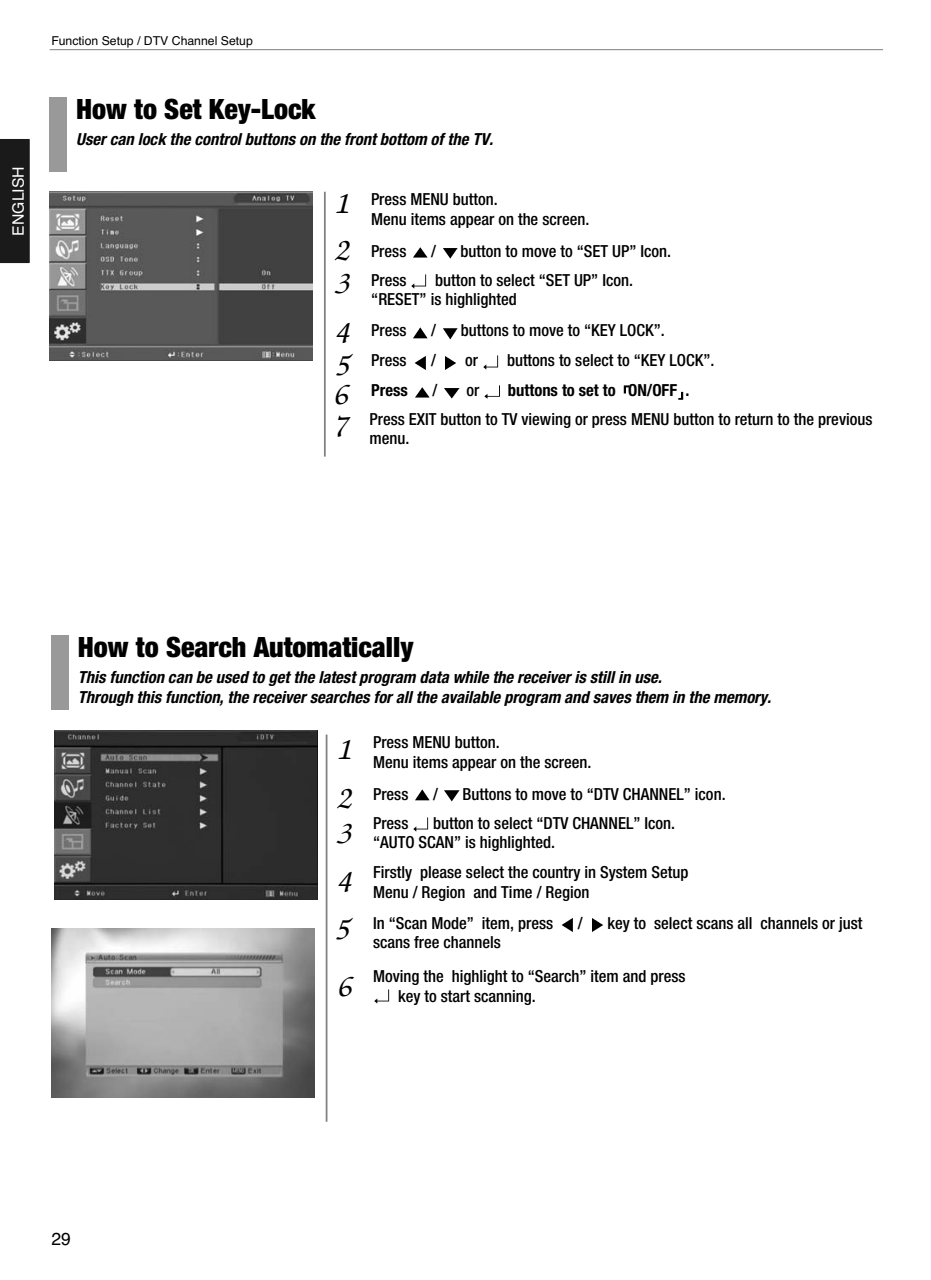
<style>
.page{position:relative;width:931px;height:1280px;background:#fff}
.page>*{position:absolute;margin:0;border:0;box-sizing:border-box;transform-origin:0 0}
.t1{font:italic 31.5px/30.6px "Zapf Chancery";color:#000}
.t2{font:900 condensed 28px "Helvetica Neue";color:#000}
.t3{font:17.5px "Helvetica";color:#000}
.t4{font:500 condensed 16.62px/19.9px "Helvetica Neue";color:#000}
.t5{font:italic 700 condensed 16.62px/19.9px "Helvetica Neue";color:#000}
.t6{font:700 condensed 16.62px "Helvetica Neue";color:#000}
.t7{font:15.75px "Helvetica";color:#fff}
.t8{font:italic 12.25px "Helvetica";color:#000}
</style>
<div class="page">
<hr style="left:50px;top:49px;width:833px;height:1px;background:#808080">
<div style="left:0;top:139px;width:30px;height:124px;background:#1a1a1a"></div>
<img style="left:415px;top:789px;width:15px;height:12px">
<img style="left:444px;top:790px;width:16px;height:12px">
<img style="left:413px;top:817px;width:16px;height:15px">
<img style="left:561px;top:918px;width:12px;height:14px">
<img style="left:592px;top:918px;width:11px;height:14px">
<img style="left:374px;top:989px;width:16px;height:15px">
<div style="left:51px;top:635px;width:18px;height:74px;background:#999"></div>
<hr style="left:326px;top:734px;width:1px;height:387px;background:#808080">
<div style="left:51px;top:734px;width:263px;height:169px;background:linear-gradient(to right,#fff,#fff)"></div>
<img style="left:51px;top:928px;width:263px;height:169px">
<hr style="left:324px;top:192px;width:2px;height:264px;background:#808080">
<img style="left:413px;top:247px;width:15px;height:11px">
<img style="left:443px;top:248px;width:15px;height:11px">
<img style="left:411px;top:275px;width:16px;height:14px">
<img style="left:413px;top:327px;width:15px;height:12px">
<img style="left:443px;top:328px;width:15px;height:12px">
<img style="left:414px;top:356px;width:12px;height:14px">
<img style="left:445px;top:356px;width:11px;height:14px">
<img style="left:483px;top:355px;width:16px;height:15px">
<img style="left:415px;top:387px;width:15px;height:11px">
<img style="left:444px;top:388px;width:16px;height:11px">
<img style="left:485px;top:385px;width:15px;height:14px">
<img style="left:623px;top:385px;width:7px;height:9px">
<img style="left:678px;top:391px;width:6px;height:9px">
<div style="left:50px;top:98px;width:17px;height:74px;background:#999"></div>
<img style="left:50px;top:192px;width:263px;height:168px">
<img style="left:55px;top:730px;width:263px;height:169px">
<p class="t7" style="left:13px;top:235px;width:71px;rotate:-90deg">ENGLISH</p>
<p class="t8" style="left:51px;top:37px;width:203px">Function Setup / DTV Channel Setup</p>
<h2 class="t2" style="left:76px;top:99px;width:241px">How to Set Key-Lock</h2>
<p class="t5" style="left:76px;top:130px;width:418px">User can lock the control buttons on the front bottom of the TV.</p>
<h1 class="t1" style="left:336px;top:183px;width:17px;line-height:46.7px">1<br>2</h1>
<h1 class="t1" style="left:337px;top:262px;width:17px;line-height:48.8px">3<br>4</h1>
<h1 class="t1" style="left:335px;top:353px;width:19px;text-align:justify">5<br>6<br>7</h1>
<p class="t4" style="left:371px;top:191px;width:220px">Press MENU button.<br>Menu items appear on the screen.</p>
<p class="t4" style="left:371px;top:242px;width:37px">Press</p>
<p class="t4" style="left:431px;top:242px;width:6px">/</p>
<p class="t4" style="left:461px;top:242px;width:212px">button to move to “SET UP” Icon.</p>
<p class="t4" style="left:371px;top:272px;width:37px">Press</p>
<p class="t4" style="left:371px;top:273px;width:263px;line-height:18.6px;text-indent:64px">button to select “SET UP” Icon. “RESET” is highlighted</p>
<p class="t4" style="left:371px;top:322px;width:37px">Press</p>
<p class="t4" style="left:431px;top:322px;width:6px">/</p>
<p class="t4" style="left:461px;top:322px;width:205px">buttons to move to “KEY LOCK”.</p>
<p class="t4" style="left:371px;top:352px;width:37px">Press</p>
<p class="t4" style="left:431px;top:352px;width:6px">/</p>
<p class="t4" style="left:465px;top:352px;width:14px">or</p>
<p class="t4" style="left:507px;top:352px;width:209px">buttons to select to “KEY LOCK”.</p>
<p class="t6" style="left:371px;top:384px;width:38px">Press</p>
<p class="t4" style="left:433px;top:381px;width:6px">/</p>
<p class="t4" style="left:466px;top:381px;width:14px">or</p>
<p class="t6" style="left:508px;top:384px;width:183px">buttons to set to ON/OFF .</p>
<p class="t4" style="left:370px;top:410px;width:504px">Press EXIT button to TV viewing or press MENU button to return to the previous menu.</p>
<h2 class="t2" style="left:78px;top:637px;width:337px">How to Search Automatically</h2>
<p class="t5" style="left:78px;top:668px;width:695px">This function can be used to get the latest program data while the receiver is still in use.<br>Through this function, the receiver searches for all the available program and saves them in the memory.</p>
<h1 class="t1" style="left:338px;top:737px;width:17px">1</h1>
<p class="t4" style="left:373px;top:733px;width:220px">Press MENU button.<br>Menu items appear on the screen.</p>
<p class="t4" style="left:373px;top:785px;width:37px">Press</p>
<p class="t4" style="left:433px;top:785px;width:6px">/</p>
<p class="t4" style="left:463px;top:785px;width:265px">Buttons to move to “DTV CHANNEL” icon.</p>
<p class="t4" style="left:373px;top:814px;width:37px">Press</p>
<h1 class="t1" style="left:338px;top:786px;width:17px">2</h1>
<p class="t4" style="left:373px;top:815px;width:304px;line-height:18.6px;text-indent:60px">button to select “DTV CHANNEL” Icon. “AUTO SCAN” is highlighted.</p>
<p class="t4" style="left:373px;top:863px;width:317px">Firstly please select the country in System Setup<br>Menu / Region and Time / Region</p>
<p class="t4" style="left:373px;top:914px;width:182px">In “Scan Mode” item, press</p>
<p class="t4" style="left:578px;top:914px;width:6px">/</p>
<p class="t4" style="left:607px;top:914px;width:256px">key to select scans all channels or just</p>
<p class="t4" style="left:373px;top:925px;width:314px;line-height:34.8px">scans free channels<br>Moving the highlight to “Search” item and press</p>
<p class="t4" style="left:398px;top:987px;width:139px">key to start scanning.</p>
<h1 class="t1" style="left:338px;top:812px;width:17px;line-height:47.9px">3<br>4</h1>
<h1 class="t1" style="left:337px;top:917px;width:17px">5</h1>
<h1 class="t1" style="left:338px;top:974px;width:17px">6</h1>
<p class="t3" style="left:51px;top:1232px;width:21px">29</p>
</div>
